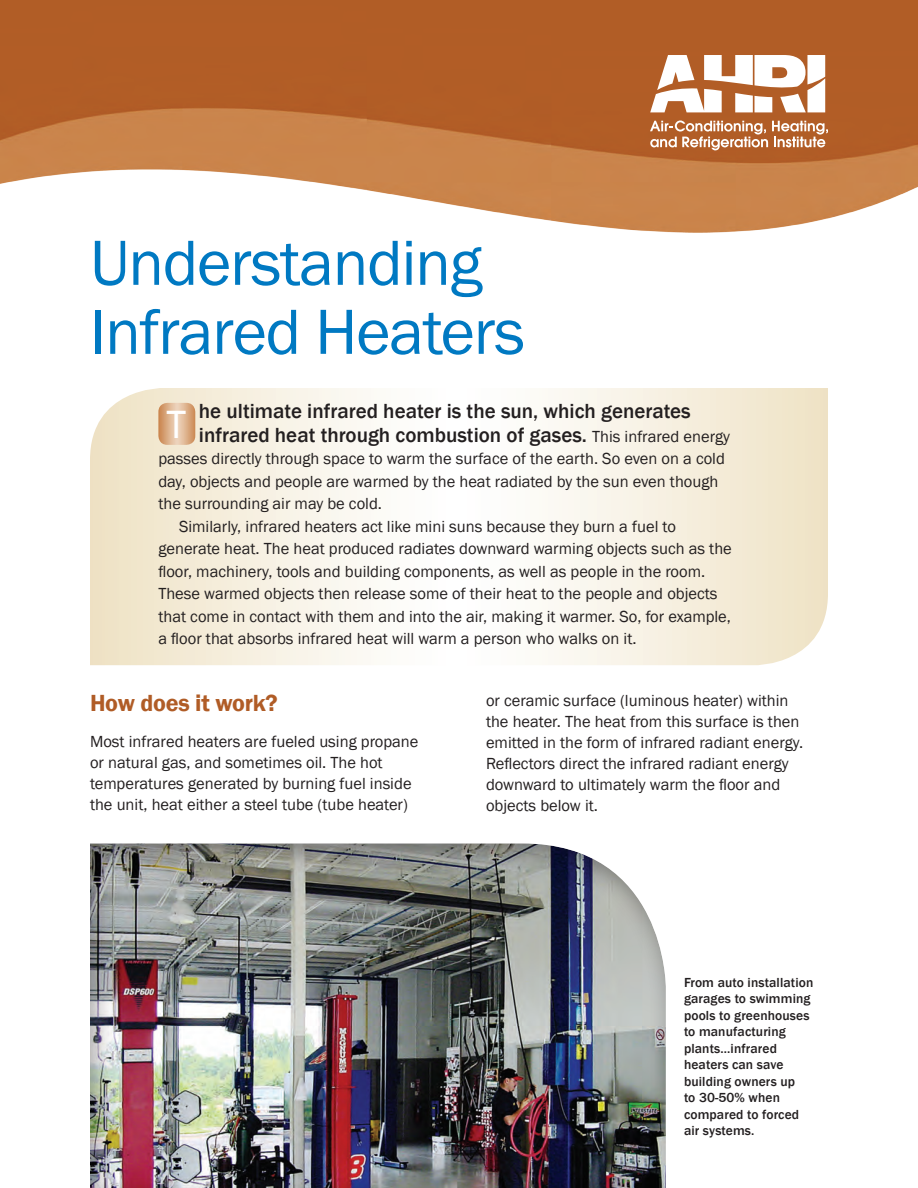
<style>
.page{position:relative;width:918px;height:1188px;background:#fff}
.page>*{position:absolute;margin:0;border:0;box-sizing:border-box;transform-origin:0 0}
.t1{font:66px "Franklin Gothic";letter-spacing:-.02em;color:#0079c2}
.t2{font:40.5px "Franklin Gothic";color:#fff}
.BLUE_SUBHEADS_14_pt{font:600 24px "Franklin Gothic";letter-spacing:-.01em;color:#b05c26}
.t3{font:500 21px "Franklin Gothic";color:#231f20}
.t4{font:16.5px/21px "Franklin Gothic";color:#231f20}
.photo_captions{font:500 13.5px/16.5px "Franklin Gothic";letter-spacing:.01em;color:#231f20}
.s1{font-weight:400;font-size:16.5px}
</style>
<div class="page">
<svg style="left:90px;top:388px;width:738px;height:277px"></svg>
<img style="left:0;top:0;width:918px;height:233px">
<svg style="left:650px;top:55px;width:175px;height:57px"></svg>
<svg style="left:650px;top:120px;width:178px;height:30px"></svg>
<svg style="left:158px;top:403px;width:37px;height:42px;background:#deb38e"></svg>
<div style="left:87px;top:840px;width:579px;height:348px;background:#231f20;opacity:.43"></div>
<p class="t1" style="left:90px;top:222px;width:394px">Understanding</p>
<p class="t1" style="left:90px;top:291px;width:437px">Infrared Heaters</p>
<p class="t3" style="left:199px;top:398px;width:493px">he ultimate infrared heater is the sun, which generates</p>
<p class="t3" style="left:199px;top:422px;width:533px">infrared heat through combustion of gases. <span class="s1">This infrared energy</span></p>
<p class="t4" style="left:158px;top:448px;width:568px;line-height:22.5px">passes directly through space to warm the surface of the earth. So even on a cold day, objects and people are warmed by the heat radiated by the sun even though the surrounding air may be cold.</p>
<p class="t4" style="left:158px;top:515px;width:575px;line-height:22.5px;text-indent:21px">Similarly, infrared heaters act like mini suns because they burn a fuel to generate heat. The heat produced radiates downward warming objects such as the floor, machinery, tools and building components, as well as people in the room.<br>These warmed objects then release some of their heat to the people and objects that come in contact with them and into the air, making it warmer. So, for example, a floor that absorbs infrared heat will warm a person who walks on it.</p>
<p class="t2" style="left:167px;top:399px;width:21px">T</p>
<p class="BLUE_SUBHEADS_14_pt" style="left:90px;top:688px;width:189px">How does it work?</p>
<p class="t4" style="left:90px;top:731px;width:330px">Most infrared heaters are fueled using propane</p>
<p class="t4" style="left:90px;top:752px;width:323px">or natural gas, and sometimes oil. The hot temperatures generated by burning fuel inside the unit, heat either a steel tube (tube heater)</p>
<p class="t4" style="left:486px;top:690px;width:319px">or ceramic surface (luminous heater) within the heater. The heat from this surface is then emitted in the form of infrared radiant energy.<br>Reflectors direct the infrared radiant energy downward to ultimately warm the floor and objects below it.</p>
<p class="photo_captions" style="left:684px;top:974px;width:131px">From auto installation garages to swimming pools to greenhouses to manufacturing plants...infrared heaters can save building owners up<br>to 30-50% when compared to forced air systems.</p>
</div>
